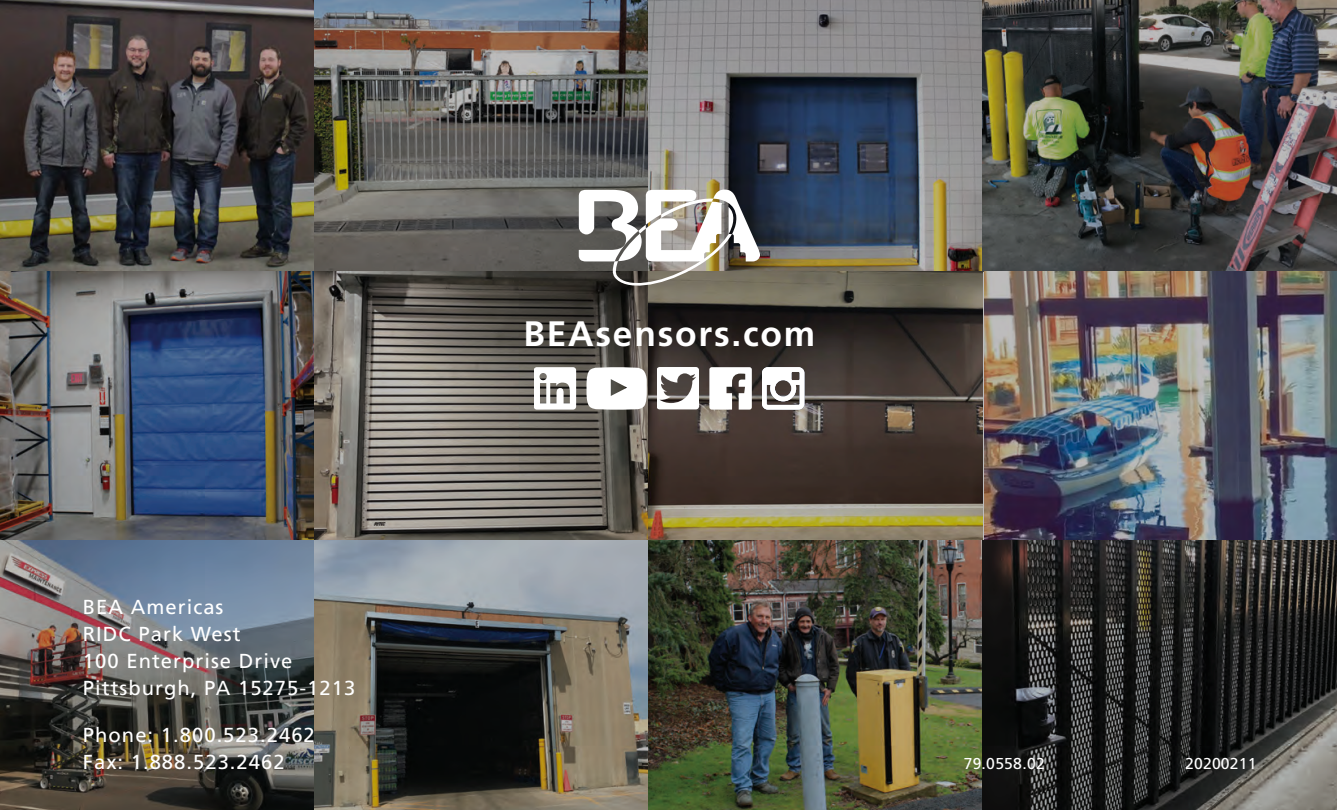
<style>
.page{position:relative;width:1337px;height:810px;background:#fff}
.page>*{position:absolute;margin:0;border:0;box-sizing:border-box;transform-origin:0 0}
.t1{font:700 35.32px "Frutiger LT Std";letter-spacing:.05em;color:#fff}
.t2{font:20.25px/27px "Frutiger LT Std";letter-spacing:.05em;color:#fff}
.t3{font:15.75px "Frutiger LT Std";letter-spacing:.01em;color:#fff}
</style>
<div class="page">
<img style="left:0;top:0;width:1336px;height:810px">
<svg style="left:579px;top:190px;width:181px;height:96px"></svg>
<svg style="left:587px;top:367px;width:60px;height:43px"></svg>
<svg style="left:657px;top:367px;width:42px;height:42px"></svg>
<svg style="left:534px;top:367px;width:42px;height:43px"></svg>
<svg style="left:709px;top:367px;width:43px;height:43px"></svg>
<svg style="left:762px;top:367px;width:42px;height:43px"></svg>
<p class="t2" style="left:83px;top:594px;width:274px">BEA Americas<br>RIDC Park West<br>100 Enterprise Drive<br>Pittsburgh, PA 15275-1213</p>
<p class="t2" style="left:83px;top:722px;width:233px">Phone: 1.800.523.2462<br>Fax: 1.888.523.2462</p>
<h1 class="t1" style="left:523px;top:313px;width:293px">BEAsensors.com</h1>
<p class="t3" style="left:963px;top:755px;width:83px">79.0558.02</p>
<p class="t3" style="left:1185px;top:755px;width:73px">20200211</p>
</div>
